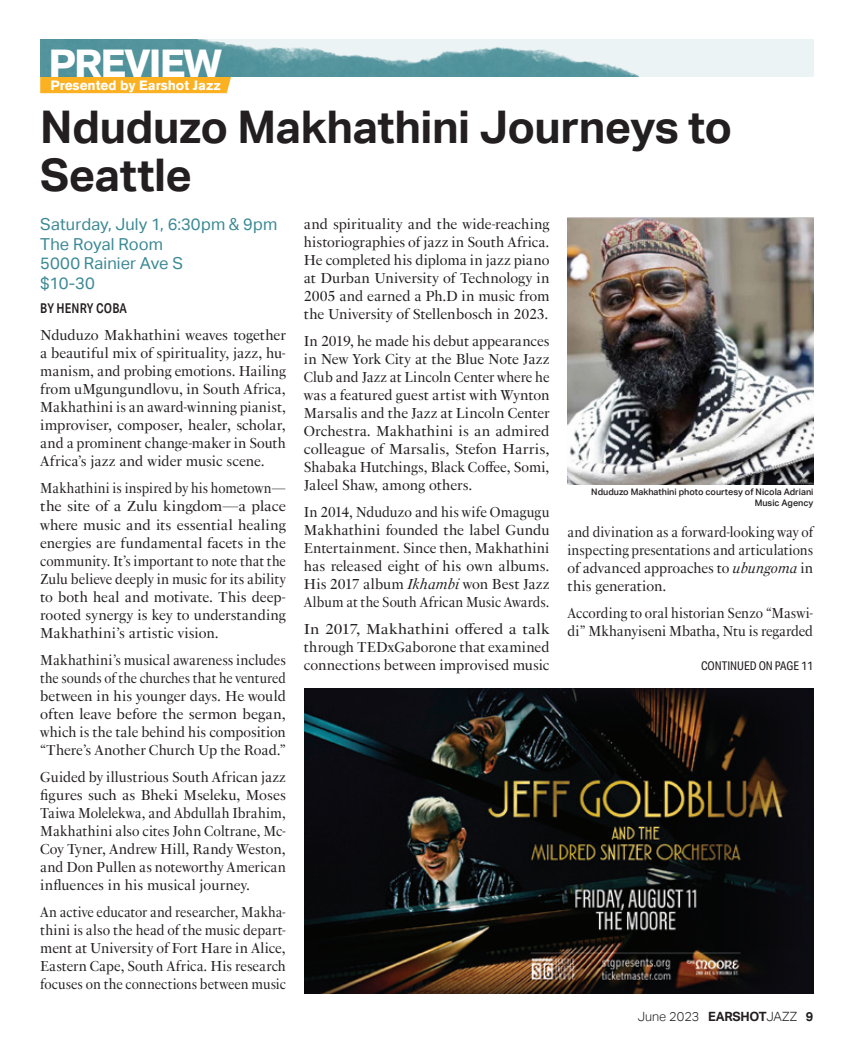
<style>
.page{position:relative;width:854px;height:1048px;background:#fff}
.page>*{position:absolute;margin:0;border:0;box-sizing:border-box;transform-origin:0 0}
.Article_Heads{font:700 45px/48px "Aktiv Grotesk";letter-spacing:-.01em;color:#231f20}
.t1{font:700 39px "Akzidenz Grotesk BE";letter-spacing:-.035em;color:#fff}
.PREVIEW_DATE___VENUE{font:16.5px/19.5px "Aktiv Grotesk";letter-spacing:.01em;color:#3b8994}
.Body_Text{font:14.25px/18px "PS Fournier Std";letter-spacing:.005em;color:#231f20;text-align:justify}
.Body_Text-2{font:14.25px/18px "PS Fournier Std";letter-spacing:.005em;color:#231f20;text-align:justify;scale:.93 1}
.Body_Text-3{font:14.25px/18px "PS Fournier Std";letter-spacing:.005em;color:#231f20;text-align:justify;scale:.92 1}
.Body_Text-4{font:14.25px/18px "PS Fournier Std";letter-spacing:.005em;color:#231f20;text-align:justify;scale:.95 1}
.Body_Text-5{font:14.25px/18px "PS Fournier Std";letter-spacing:.005em;color:#231f20;text-align:justify;scale:.96 1}
.Body_Text-6{font:14.25px/18px "PS Fournier Std";letter-spacing:.005em;color:#231f20;text-align:justify;scale:1.1 1}
.Body_Text-7{font:14.25px/18px "PS Fournier Std";letter-spacing:.005em;color:#231f20;scale:.94 1}
.t2{font:700 13.5px "Akzidenz Grotesk BE";color:#fff}
.Article_Creds{font:500 13.5px "Aktiv Grotesk Cd";letter-spacing:.01em;color:#231f20}
.t3{font:300 12.75px "Aktiv Grotesk";color:#231f20}
.Continued_on_from{font:12px "Aktiv Grotesk Cd";color:#231f20}
.Captions{font:500 9px/10.8px "Aktiv Grotesk";color:#231f20;text-align:right}
.s1{font-style:italic}
.s2{font-weight:700}
</style>
<div class="page">
<div style="left:40px;top:77px;width:191px;height:16px;background:#fbb121"></div>
<svg style="left:40px;top:39px;width:772px;height:38px;background:#99bfc5"></svg>
<img style="left:567px;top:218px;width:246px;height:266px">
<img style="left:304px;top:688px;width:509px;height:306px">
<p class="t1" style="left:49px;top:41px;width:175px">PREVIEW</p>
<p class="t2" style="left:50px;top:77px;width:172px">Presented by Earshot Jazz</p>
<p class="Article_Heads" style="left:40px;top:103px;width:693px">Nduduzo Makhathini Journeys to<br>Seattle</p>
<p class="PREVIEW_DATE___VENUE" style="left:40px;top:215px;width:238px">Saturday, July 1, 6:30pm &amp; 9pm<br>The Royal Room<br>5000 Rainier Ave S<br>$10-30</p>
<p class="Article_Creds" style="left:40px;top:300px;width:88px">BY HENRY COBA</p>
<p class="Body_Text" style="left:40px;top:326px;width:247px">Nduduzo Makhathini weaves together a beautiful mix of spirituality, jazz, hu&shy;manism, and probing emotions. Hailing from uMgungundlovu, in South Africa, Makhathini is an award-winning pianist, improviser, composer, healer, scholar, and a prominent change-maker in South Africa’s jazz and wider music scene.</p>
<p class="Body_Text-3" style="left:40px;top:479px;width:268px">Makhathini is inspired by his hometown— the site of a Zulu kingdom—a place where music and its essential healing energies are fundamental facets in the community. It’s important to note that the Zulu believe deeply in music for its ability to both heal and motivate. This deep&shy;rooted synergy is key to understanding Makhathini’s artistic vision.</p>
<p class="Body_Text-4" style="left:40px;top:650px;width:260px">Makhathini’s musical awareness includes the sounds of the churches that he ventured between in his younger days. He would often leave before the sermon began, which is the tale behind his composition “There’s Another Church Up the Road.”</p>
<p class="Body_Text" style="left:40px;top:767px;width:247px">Guided by illustrious South African jazz figures such as Bheki Mseleku, Moses Taiwa Molelekwa, and Abdullah Ibrahim, Makhathini also cites John Coltrane, Mc-Coy Tyner, Andrew Hill, Randy Weston, and Don Pullen as noteworthy American influences in his musical journey.</p>
<p class="Body_Text-2" style="left:40px;top:902px;width:265px">An active educator and researcher, Makha&shy;thini is also the head of the music depart&shy;ment at University of Fort Hare in Alice, Eastern Cape, South Africa. His research focuses on the connections between music</p>
<p class="Body_Text" style="left:304px;top:215px;width:247px">and spirituality and the wide-reaching historiographies of jazz in South Africa.<br>He completed his diploma in jazz piano at Durban University of Technology in 2005 and earned a Ph.D in music from the University of Stellenbosch in 2023.</p>
<p class="Body_Text" style="left:304px;top:332px;width:247px">In 2019, he made his debut appearances in New York City at the Blue Note Jazz Club and Jazz at Lincoln Center where he was a featured guest artist with Wynton Marsalis and the Jazz at Lincoln Center Orchestra. Makhathini is an admired colleague of Marsalis, Stefon Harris, Shabaka Hutchings, Black Coffee, Somi, Jaleel Shaw, among others.</p>
<p class="Body_Text-5" style="left:304px;top:503px;width:257px">In 2014, Nduduzo and his wife Omagugu Makhathini founded the label Gundu Entertainment. Since then, Makhathini has released eight of his own albums.<br>His 2017 album <span class="s1">Ikhambi</span> won Best Jazz Album at the South African Music Awards.</p>
<p class="Body_Text-6" style="left:304px;top:620px;width:225px">In 2017, Makhathini offered a talk through TEDxGaborone that examined connections between improvised music</p>
<p class="Captions" style="left:591px;top:487px;width:223px">Nduduzo Makhathini photo courtesy of Nicola Adriani<br>Music Agency</p>
<p class="Body_Text-2" style="left:567px;top:523px;width:265px">and divination as a forward-looking way of inspecting presentations and articulations of advanced approaches to <span class="s1">ubungoma</span> in this generation.</p>
<p class="Body_Text-7" style="left:567px;top:604px;width:263px">According to oral historian Senzo “Maswi&shy;di” Mkhanyiseni Mbatha, Ntu is regarded</p>
<p class="Continued_on_from" style="left:700px;top:658px;width:114px">CONTINUED ON PAGE 11</p>
<p class="t3" style="left:637px;top:1009px;width:177px">June 2023 <span class="s2">EARSHOT</span>JAZZ <span class="s2">9</span></p>
</div>
